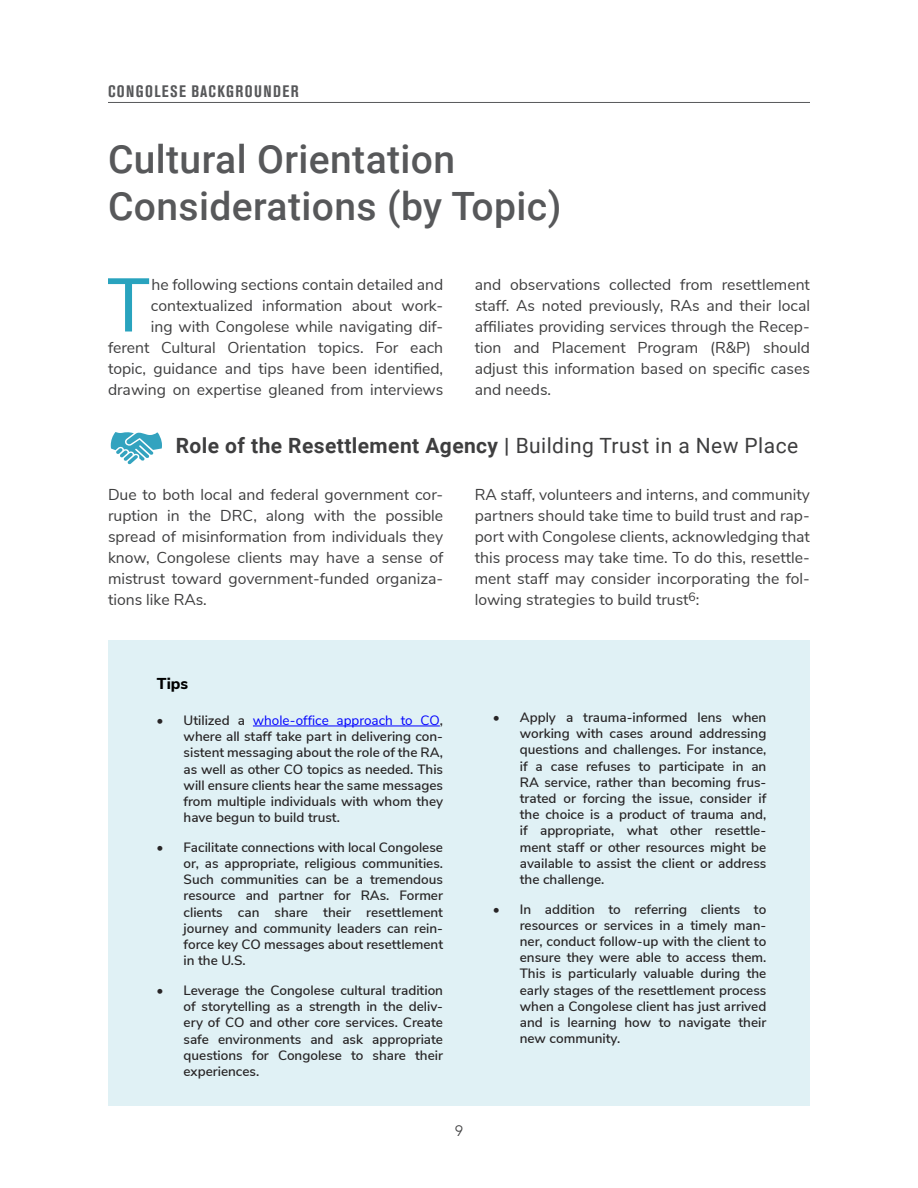
<style>
.page{position:relative;width:918px;height:1188px;background:#fff}
.page>*{position:absolute;margin:0;border:0;box-sizing:border-box;transform-origin:0 0}
.Body_first_with_Drop{font:74.85px "Roboto";color:#29a3be}
.Chapter_Title{font:500 39px/46.5px "Roboto";letter-spacing:.01em;color:#57585a}
.Chapter_Title-2{font:700 21px "Roboto";letter-spacing:.02em;color:#3e3e3f}
.t1{font:700 condensed 16.5px "Akzidenz Grotesk BE";letter-spacing:.085em;color:#57585a}
.Body_Text{font:15.75px/21px "Nunito Sans";color:#3e3e3f;text-align:justify}
.Body_first_with_Drop-2{font:15.75px/21px "Nunito Sans";color:#3e3e3f;text-align:right}
.Body_Text-2{font:800 15.75px "Nunito Sans";color:#000}
.t2{font:300 15px "Avenir";color:#3e3e3f}
.t3{font:600 13.5px/16.2px "Nunito Sans";color:#282526;text-align:justify}
.s1{font-weight:400}
.s2{font-weight:400;color:#00f}
</style>
<div class="page">
<hr style="left:108px;top:102px;width:702px;height:1px;background:#57585a">
<div style="left:108px;top:640px;width:702px;height:466px;background:#e0f1f5"></div>
<hr style="left:253px;top:726px;width:187px;height:1px;background:#00f">
<svg style="left:111px;top:432px;width:51px;height:32px"></svg>
<p class="t1" style="left:108px;top:82px;width:192px">CONGOLESE BACKGROUNDER</p>
<p class="Chapter_Title" style="left:108px;top:135px;width:455px">Cultural Orientation<br>Considerations (by Topic)</p>
<p class="Body_first_with_Drop" style="left:106px;top:252px;width:46px">T</p>
<p class="Body_first_with_Drop-2" style="left:108px;top:273px;width:337px">he following sections contain detailed and contextualized information about work-<br>ing with Congolese while navigating dif&shy;ferent Cultural Orientation topics. For each topic, guidance and tips have been identified, drawing on expertise gleaned from interviews</p>
<p class="Body_first_with_Drop-2" style="left:475px;top:273px;width:337px;text-align:justify">and observations collected from resettlement staff. As noted previously, RAs and their local affiliates providing services through the Recep&shy;tion and Placement Program (R&amp;P) should adjust this information based on specific cases and needs.</p>
<p class="Chapter_Title-2" style="left:176px;top:431px;width:624px">Role of the Resettlement Agency | <span class="s1">Building Trust in a New Place</span></p>
<p class="Body_Text" style="left:108px;top:483px;width:337px">Due to both local and federal government cor&shy;ruption in the DRC, along with the possible spread of misinformation from individuals they know, Congolese clients may have a sense of mistrust toward government-funded organiza&shy;tions like RAs.</p>
<p class="Body_Text" style="left:475px;top:483px;width:337px">RA staff, volunteers and interns, and community partners should take time to build trust and rap&shy;port with Congolese clients, acknowledging that this process may take time. To do this, resettle&shy;ment staff may consider incorporating the fol&shy;lowing strategies to build trust<sup>6</sup>:</p>
<p class="Body_Text-2" style="left:157px;top:671px;width:33px">Tips</p>
<p class="t3" style="left:184px;top:711px;width:261px;text-indent:-27px">• Utilized a <span class="s2">whole-office approach to CO</span>, where all staff take part in delivering con&shy;sistent messaging about the role of the RA, as well as other CO topics as needed. This will ensure clients hear the same messages from multiple individuals with whom they have begun to build trust.</p>
<p class="t3" style="left:184px;top:838px;width:261px;text-indent:-27px">• Facilitate connections with local Congolese or, as appropriate, religious communities.<br>Such communities can be a tremendous resource and partner for RAs. Former clients can share their resettlement journey and community leaders can rein&shy;force key CO messages about resettlement in the U.S.</p>
<p class="t3" style="left:184px;top:981px;width:261px;text-indent:-27px">• Leverage the Congolese cultural tradition of storytelling as a strength in the deliv&shy;ery of CO and other core services. Create safe environments and ask appropriate questions for Congolese to share their experiences.</p>
<p class="t2" style="left:455px;top:1122px;width:9px">9</p>
<p class="t3" style="left:520px;top:708px;width:248px;text-indent:-27px">• Apply a trauma-informed lens when working with cases around addressing questions and challenges. For instance, if a case refuses to participate in an RA service, rather than becoming frus&shy;trated or forcing the issue, consider if the choice is a product of trauma and, if appropriate, what other resettle&shy;ment staff or other resources might be available to assist the client or address the challenge.</p>
<p class="t3" style="left:520px;top:900px;width:248px;text-indent:-27px">• In addition to referring clients to resources or services in a timely man&shy;ner, conduct follow-up with the client to ensure they were able to access them.<br>This is particularly valuable during the early stages of the resettlement process when a Congolese client has just arrived and is learning how to navigate their new community.</p>
</div>
